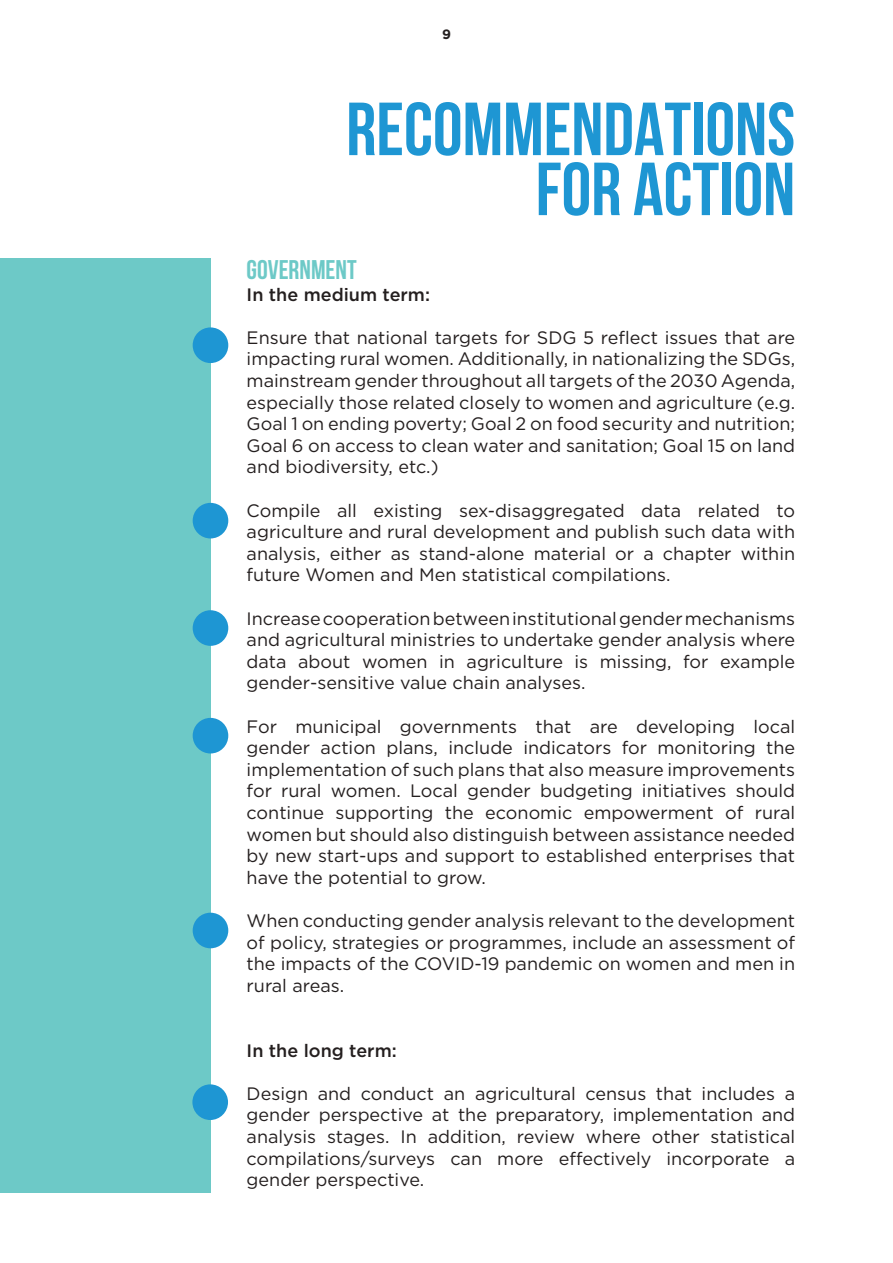
<style>
.page{position:relative;width:893px;height:1263px;background:#fff}
.page>*{position:absolute;margin:0;border:0;box-sizing:border-box;transform-origin:0 0}
.t1{font:700 75px/60px "Bebas Neue";color:#1e96d3;text-align:right}
.t2{font:700 27px "Bebas Neue";color:#6dc9c7}
.t3{font:18px/21.6px "Gotham";color:#241f1f;text-align:justify}
.t4{font:500 18px "Gotham";color:#241f1f}
.t5{font:700 13.5px "Gotham";color:#241f1f}
</style>
<div class="page">
<div style="left:0;top:259px;width:210px;height:934px;background:#6dc9c7"></div>
<div style="left:193px;top:327px;width:35px;height:36px;background:#1e96d3;border-radius:50%"></div>
<div style="left:193px;top:503px;width:35px;height:35px;background:#1e96d3;border-radius:50%"></div>
<div style="left:193px;top:610px;width:35px;height:36px;background:#1e96d3;border-radius:50%"></div>
<div style="left:193px;top:913px;width:35px;height:35px;background:#1e96d3;border-radius:50%"></div>
<div style="left:193px;top:718px;width:35px;height:35px;background:#1e96d3;border-radius:50%"></div>
<div style="left:192px;top:1084px;width:36px;height:36px;background:#1e96d3;border-radius:50%"></div>
<p class="t5" style="left:442px;top:26px;width:10px">9</p>
<h1 class="t1" style="left:346px;top:98px;width:450px">RECOMMENDATIONS<br>FOR ACTION</h1>
<h2 class="t2" style="left:247px;top:255px;width:112px">GOVERNMENT</h2>
<p class="t4" style="left:247px;top:282px;width:185px">In the medium term:</p>
<p class="t3" style="left:247px;top:326px;width:550px">Ensure that national targets for SDG 5 reflect issues that are impacting rural women. Additionally, in nationalizing the SDGs, mainstream gender throughout all targets of the 2030 Agenda, especially those related closely to women and agriculture (e.g.<br>Goal 1 on ending poverty; Goal 2 on food security and nutrition; Goal 6 on access to clean water and sanitation; Goal 15 on land and biodiversity, etc.)</p>
<p class="t3" style="left:247px;top:499px;width:550px">Compile all existing sex-disaggregated data related to agriculture and rural development and publish such data with analysis, either as stand-alone material or a chapter within future Women and Men statistical compilations.</p>
<p class="t3" style="left:247px;top:607px;width:550px">Increase cooperation between institutional gender mechanisms and agricultural ministries to undertake gender analysis where data about women in agriculture is missing, for example gender-sensitive value chain analyses.</p>
<p class="t3" style="left:247px;top:715px;width:550px">For municipal governments that are developing local gender action plans, include indicators for monitoring the implementation of such plans that also measure improvements for rural women. Local gender budgeting initiatives should continue supporting the economic empowerment of rural women but should also distinguish between assistance needed by new start-ups and support to established enterprises that have the potential to grow.</p>
<p class="t3" style="left:247px;top:909px;width:550px">When conducting gender analysis relevant to the development of policy, strategies or programmes, include an assessment of the impacts of the COVID-19 pandemic on women and men in rural areas.</p>
<p class="t4" style="left:247px;top:1038px;width:152px">In the long term:</p>
<p class="t3" style="left:247px;top:1082px;width:550px">Design and conduct an agricultural census that includes a gender perspective at the preparatory, implementation and analysis stages. In addition, review where other statistical compilations/surveys can more effectively incorporate a gender perspective.</p>
</div>
